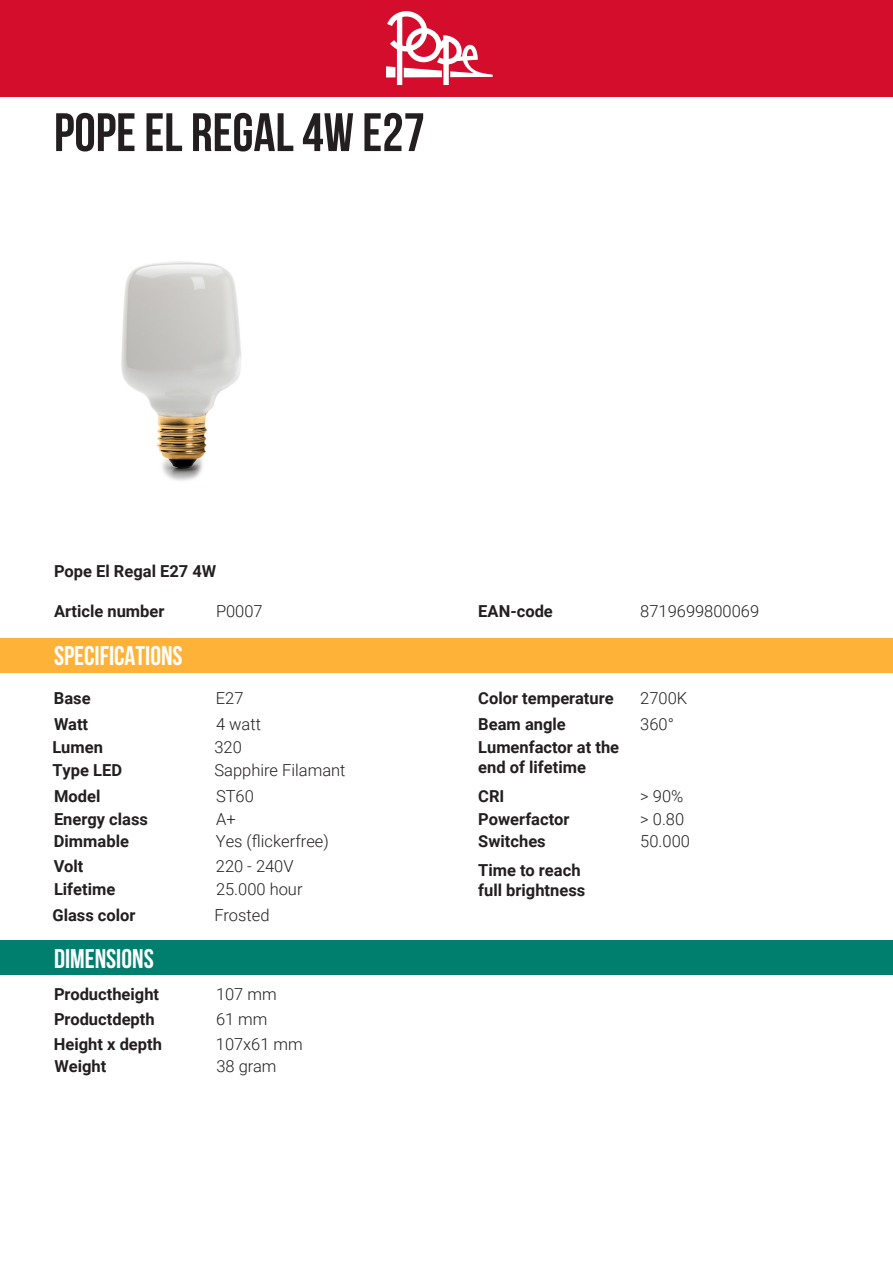
<style>
.page{position:relative;width:893px;height:1263px;background:#fff}
.page>*{position:absolute;margin:0;border:0;box-sizing:border-box;transform-origin:0 0}
.t1{font:700 54px "Bebas Neue";color:#231f20}
.t2{font:700 27px "Bebas Neue";color:#fff}
.t3{font:700 16.5px/19.8px "Roboto";color:#231f20}
.t4{font:300 16.5px "Roboto";color:#231f20}
</style>
<div class="page">
<div style="left:0;top:638px;width:893px;height:34px;background:#ffb238"></div>
<div style="left:0;top:941px;width:893px;height:34px;background:#007f6e"></div>
<div style="left:0;top:0;width:893px;height:96px;background:#d30d2b"></div>
<svg style="left:386px;top:11px;width:107px;height:74px"></svg>
<img style="left:121px;top:261px;width:120px;height:220px">
<p class="t1" style="left:54px;top:103px;width:372px">POPE EL REGAL 4W E27</p>
<p class="t3" style="left:54px;top:561px;width:164px">Pope El Regal E27 4W</p>
<p class="t3" style="left:54px;top:600px;width:112px">Article number</p>
<p class="t4" style="left:216px;top:599px;width:48px">P0007</p>
<p class="t3" style="left:478px;top:600px;width:76px">EAN-code</p>
<p class="t4" style="left:640px;top:599px;width:120px">8719699800069</p>
<p class="t2" style="left:54px;top:641px;width:130px">SPECIFICATIONS</p>
<p class="t3" style="left:54px;top:688px;width:38px">Base</p>
<p class="t4" style="left:216px;top:687px;width:29px">E27</p>
<p class="t3" style="left:54px;top:713px;width:36px">Watt</p>
<p class="t4" style="left:216px;top:712px;width:47px">4 watt</p>
<p class="t3" style="left:52px;top:737px;width:52px">Lumen</p>
<p class="t4" style="left:214px;top:735px;width:29px">320</p>
<p class="t3" style="left:52px;top:760px;width:71px">Type LED</p>
<p class="t4" style="left:214px;top:759px;width:133px">Sapphire Filamant</p>
<p class="t3" style="left:54px;top:785px;width:48px">Model</p>
<p class="t4" style="left:216px;top:784px;width:39px">ST60</p>
<p class="t3" style="left:54px;top:809px;width:96px">Energy class</p>
<p class="t4" style="left:216px;top:808px;width:21px">A+</p>
<p class="t3" style="left:54px;top:831px;width:77px">Dimmable</p>
<p class="t4" style="left:216px;top:830px;width:114px">Yes (flickerfree)</p>
<p class="t3" style="left:54px;top:856px;width:31px">Volt</p>
<p class="t4" style="left:216px;top:855px;width:79px">220 - 240V</p>
<p class="t3" style="left:54px;top:879px;width:63px">Lifetime</p>
<p class="t4" style="left:216px;top:878px;width:88px">25.000 hour</p>
<p class="t3" style="left:52px;top:904px;width:85px">Glass color</p>
<p class="t4" style="left:214px;top:903px;width:57px">Frosted</p>
<p class="t2" style="left:54px;top:944px;width:101px">DIMENSIONS</p>
<p class="t3" style="left:54px;top:983px;width:107px">Productheight</p>
<p class="t4" style="left:216px;top:982px;width:62px">107 mm</p>
<p class="t3" style="left:54px;top:1008px;width:102px">Productdepth</p>
<p class="t4" style="left:216px;top:1007px;width:53px">61 mm</p>
<p class="t3" style="left:54px;top:1033px;width:110px">Height x depth</p>
<p class="t4" style="left:216px;top:1032px;width:88px">107x61 mm</p>
<p class="t3" style="left:54px;top:1056px;width:53px">Weight</p>
<p class="t4" style="left:216px;top:1055px;width:62px">38 gram</p>
<p class="t3" style="left:478px;top:688px;width:137px">Color temperature</p>
<p class="t4" style="left:640px;top:687px;width:48px">2700K</p>
<p class="t3" style="left:478px;top:713px;width:89px">Beam angle</p>
<p class="t4" style="left:640px;top:712px;width:35px">360°</p>
<p class="t3" style="left:478px;top:737px;width:142px">Lumenfactor at the end of lifetime</p>
<p class="t3" style="left:478px;top:785px;width:28px">CRI</p>
<p class="t4" style="left:640px;top:784px;width:45px">&gt; 90%</p>
<p class="t3" style="left:478px;top:809px;width:93px">Powerfactor</p>
<p class="t4" style="left:640px;top:808px;width:45px">&gt; 0.80</p>
<p class="t3" style="left:478px;top:831px;width:69px">Switches</p>
<p class="t4" style="left:640px;top:830px;width:51px">50.000</p>
<p class="t3" style="left:478px;top:860px;width:104px">Time to reach</p>
<p class="t3" style="left:478px;top:880px;width:109px">full brightness</p>
</div>
